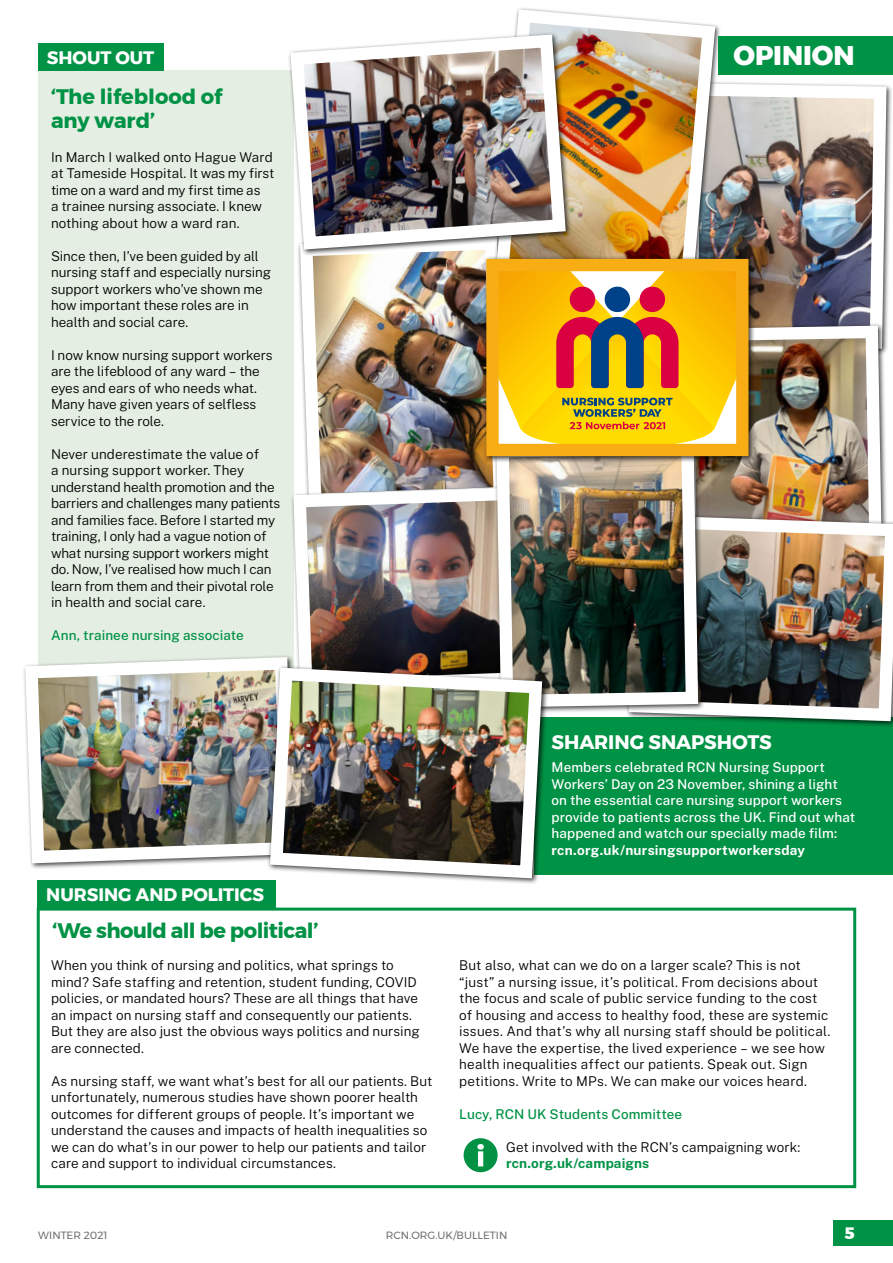
<style>
.page{position:relative;width:893px;height:1263px;background:#fff}
.page>*{position:absolute;margin:0;border:0;box-sizing:border-box;transform-origin:0 0}
.t1{font:800 27px "Montserrat";color:#fff}
.t2{font:700 21px "Montserrat";letter-spacing:-.02em;color:#009245}
.t3{font:700 21px/24px "Montserrat";color:#009245}
.t4{font:700 19.5px "Montserrat";letter-spacing:-.01em;color:#fff}
.t5{font:700 18px "Montserrat";color:#fff}
.t6{font:800 16.5px "Montserrat";color:#fff}
.t7{font:300 13.5px/16.5px "Public Sans";color:#000}
.t8{font:500 13.5px/16.5px "Public Sans";letter-spacing:.005em;color:#fff}
.t9{font:500 13.5px "Public Sans";letter-spacing:.005em;color:#009245}
.t10{font:700 13.5px "Public Sans";letter-spacing:.02em;color:#fff}
.t11{font:700 13.5px "Public Sans";letter-spacing:.01em;color:#009245}
.t12{font:10.5px "Montserrat";color:#706f6f}
</style>
<div class="page">
<div style="left:37px;top:908px;width:819px;height:280px;border:3px solid #009245"></div>
<div style="left:38px;top:71px;width:256px;height:784px;background:#e5eee2"></div>
<div style="left:39px;top:43px;width:125px;height:28px;background:#009245"></div>
<div style="left:37px;top:881px;width:238px;height:27px;background:#009245"></div>
<div style="left:534px;top:718px;width:359px;height:157px;background:#009245"></div>
<div style="left:464px;top:1138px;width:34px;height:34px;background:#039244;border-radius:50%"></div>
<svg style="left:477px;top:1144px;width:7px;height:22px"></svg>
<img style="left:722px;top:82px;width:170px;height:237px">
<img style="left:298px;top:256px;width:192px;height:224px">
<img style="left:292px;top:480px;width:198px;height:181px">
<img style="left:515px;top:8px;width:207px;height:248px">
<img style="left:705px;top:319px;width:183px;height:189px">
<img style="left:284px;top:28px;width:288px;height:228px">
<img style="left:622px;top:508px;width:271px;height:218px">
<img style="left:490px;top:463px;width:214px;height:251px">
<img style="left:24px;top:651px;width:276px;height:218px">
<img style="left:264px;top:661px;width:285px;height:224px">
<div style="left:483px;top:256px;width:272px;height:207px;background:#000;opacity:.75"></div>
<svg style="left:499px;top:272px;width:236px;height:171px;background:#e1ac2b"></svg>
<div style="left:486px;top:259px;width:262px;height:197px;border:12px solid #f8ad15"></div>
<div style="left:833px;top:1220px;width:60px;height:25px;background:#009245"></div>
<div style="left:719px;top:37px;width:174px;height:38px;background:#009245"></div>
<h3 class="t5" style="left:47px;top:43px;width:109px">SHOUT OUT</h3>
<h2 class="t3" style="left:51px;top:84px;width:173px">‘The lifeblood of any ward’</h2>
<p class="t7" style="left:51px;top:148px;width:225px">In March I walked onto Hague Ward at Tameside Hospital. It was my first time on a ward and my first time as<br>a trainee nursing associate. I knew nothing about how a ward ran.</p>
<p class="t7" style="left:51px;top:247px;width:222px">Since then, I’ve been guided by all nursing staff and especially nursing support workers who’ve shown me how important these roles are in health and social care.</p>
<p class="t7" style="left:51px;top:346px;width:223px">I now know nursing support workers are the lifeblood of any ward – the eyes and ears of who needs what.<br>Many have given years of selfless service to the role.</p>
<p class="t7" style="left:51px;top:445px;width:231px">Never underestimate the value of<br>a nursing support worker. They understand health promotion and the barriers and challenges many patients and families face. Before I started my training, I only had a vague notion of what nursing support workers might do. Now, I’ve realised how much I can learn from them and their pivotal role in health and social care.</p>
<p class="t9" style="left:51px;top:625px;width:194px">Ann, trainee nursing associate</p>
<h1 class="t1" style="left:733px;top:34px;width:123px">OPINION</h1>
<h3 class="t5" style="left:46px;top:880px;width:219px">NURSING AND POLITICS</h3>
<h2 class="t2" style="left:53px;top:914px;width:267px">‘We should all be political’</h2>
<p class="t7" style="left:51px;top:956px;width:370px">When you think of nursing and politics, what springs to mind? Safe staffing and retention, student funding, COVID policies, or mandated hours? These are all things that have an impact on nursing staff and consequently our patients.<br>But they are also just the obvious ways politics and nursing are connected.</p>
<p class="t7" style="left:51px;top:1072px;width:383px">As nursing staff, we want what’s best for all our patients. But unfortunately, numerous studies have shown poorer health outcomes for different groups of people. It’s important we understand the causes and impacts of health inequalities so we can do what’s in our power to help our patients and tailor care and support to individual circumstances.</p>
<h3 class="t4" style="left:551px;top:727px;width:222px">SHARING SNAPSHOTS</h3>
<p class="t8" style="left:551px;top:758px;width:305px">Members celebrated RCN Nursing Support Workers’ Day on 23 November, shining a light on the essential care nursing support workers provide to patients across the UK. Find out what happened and watch our specially made film:</p>
<p class="t10" style="left:551px;top:840px;width:255px">rcn.org.uk/nursingsupportworkersday</p>
<p class="t7" style="left:459px;top:956px;width:373px">But also, what can we do on a larger scale? This is not “just” a nursing issue, it’s political. From decisions about the focus and scale of public service funding to the cost of housing and access to healthy food, these are systemic issues. And that’s why all nursing staff should be political.<br>We have the expertise, the lived experience – we see how health inequalities affect our patients. Speak out. Sign petitions. Write to MPs. We can make our voices heard.</p>
<p class="t9" style="left:459px;top:1104px;width:224px">Lucy, RCN UK Students Committee</p>
<p class="t7" style="left:506px;top:1138px;width:296px">Get involved with the RCN’s campaigning work:</p>
<p class="t11" style="left:506px;top:1153px;width:145px">rcn.org.uk/campaigns</p>
<p class="t12" style="left:38px;top:1227px;width:71px">WINTER 2021</p>
<p class="t12" style="left:386px;top:1227px;width:123px">RCN.ORG.UK/BULLETIN</p>
<p class="t6" style="left:844px;top:1219px;width:12px">5</p>
</div>
